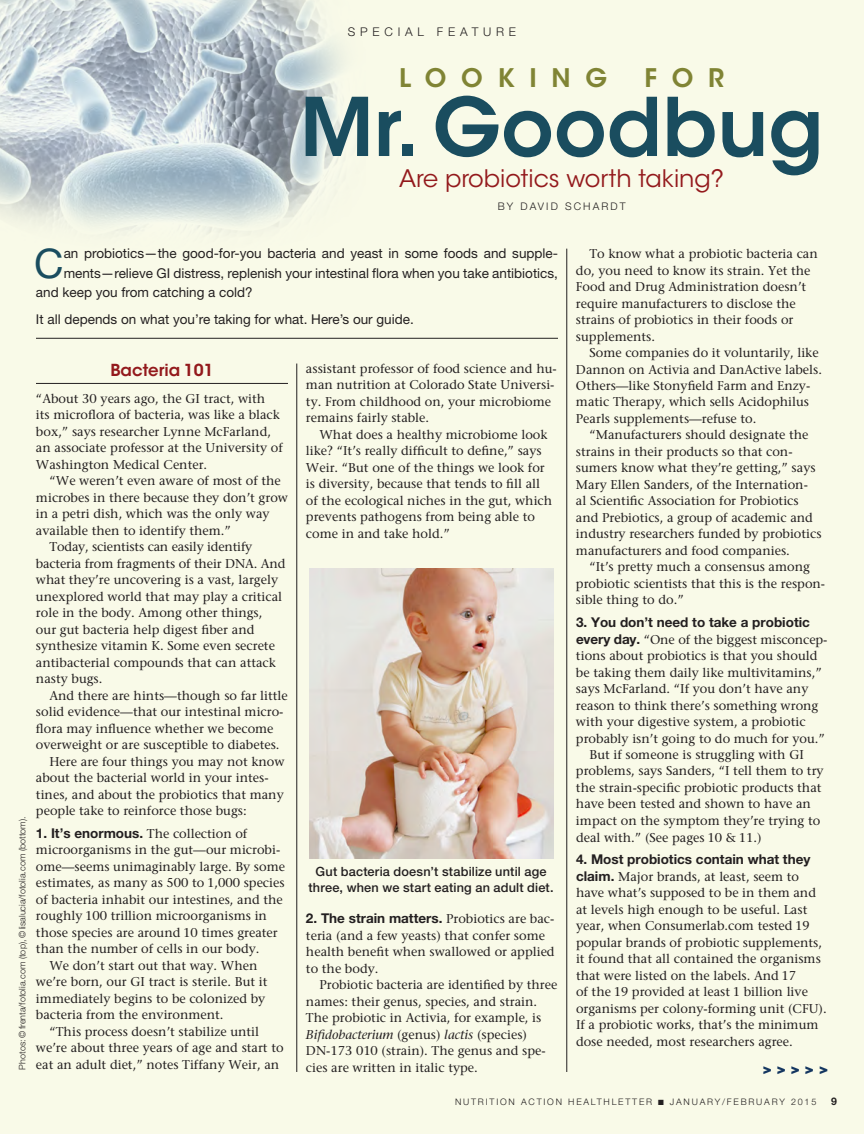
<style>
.page{position:relative;width:864px;height:1134px;background:#f9fae8}
.page>*{position:absolute;margin:0;border:0;box-sizing:border-box;transform-origin:0 0}
.SF_Main_Title{font:600 80.1px "ITC Avant Garde Std";color:#1a4d5f}
.SF_Intro_Para_1{font:40.8px "Helvetica Neue LT Std";color:#1a4d5f}
.SF_Main_Title-2{font:600 25.5px "ITC Avant Garde Std";letter-spacing:.58em;color:#808434}
.SF_Main_Deck{font:24px "ITC Avant Garde Std";color:#93191c}
.SF_Subhead{font:600 16.5px "ITC Avant Garde Std";color:#93191c}
.t1{font:900 15px "Helvetica Neue LT Std";color:#143660}
.SF_Intro_Para_1-2{font:13.5px "Helvetica Neue LT Std";color:#231f20}
.SF_serif_text_2{font:700 13.5px "Helvetica Neue LT Std";color:#231f20}
.SF_Intro_Para_2{font:13.5px "Helvetica Neue LT Std";color:#231f20}
.SF_serif_text_2-2{font:500 12.75px/16.5px "Stone Serif Std";color:#231f20}
.SF_serif_text_1{font:500 12.75px/16.5px "Stone Serif Std";color:#231f20}
.SF_Caption{font:500 12.75px/15.8px "Helvetica Neue LT Std";letter-spacing:.015em;color:#231f20;text-align:center}
.t2{font:300 12px "Helvetica Neue LT Std";letter-spacing:.4em;color:#231f20}
.SF_BYLINE{font:300 10.5px "Helvetica Neue LT Std";letter-spacing:.2em;color:#231f20}
.t3{font:700 10.5px "Helvetica Neue LT Std";color:#231f20}
.BN_Credit{font:300 9px "Helvetica Neue LT Std";color:#231f20}
.BN_Credit-2{font:300 9px "Helvetica Neue LT Std";letter-spacing:.2em;color:#231f20}
.s1{font-family:"Stone Serif Std";font-weight:500;font-size:12.75px}
.s2{font-style:italic}
.s3{font-family:"Helvetica Neue LT Std";font-weight:700;font-size:13.5px}
</style>
<div class="page">
<img style="left:0;top:0;width:343px;height:233px">
<hr style="left:297px;top:364px;width:1px;height:708px;background:#231f20">
<hr style="left:567px;top:249px;width:1px;height:823px;background:#231f20">
<hr style="left:36px;top:383px;width:252px;height:1px;background:#231f20">
<hr style="left:36px;top:338px;width:522px;height:1px;background:#231f20">
<img style="left:310px;top:568px;width:244px;height:291px">
<p class="t2" style="left:348px;top:24px;width:170px">SPECIAL FEATURE</p>
<p class="SF_Main_Title-2" style="left:399px;top:62px;width:209px">LOOKING</p>
<p class="SF_Main_Title-2" style="left:644px;top:62px;width:81px">FOR</p>
<p class="SF_Main_Title" style="left:300px;top:76px;width:525px">Mr. Goodbug</p>
<p class="SF_Main_Deck" style="left:399px;top:164px;width:327px">Are probiotics worth taking?</p>
<p class="SF_BYLINE" style="left:498px;top:200px;width:129px">BY DAVID SCHARDT</p>
<p class="SF_Intro_Para_1" style="left:34px;top:239px;width:31px">C</p>
<p class="SF_Intro_Para_1-2" style="left:64px;top:245px;width:496px">an probiotics—the good-for-you bacteria and yeast in some foods and supple-</p>
<p class="SF_Intro_Para_1-2" style="left:64px;top:265px;width:496px">ments—relieve GI distress, replenish your intestinal flora when you take antibiotics,</p>
<p class="SF_Intro_Para_1-2" style="left:36px;top:284px;width:218px">and keep you from catching a cold?</p>
<p class="SF_Intro_Para_2" style="left:36px;top:311px;width:379px">It all depends on what you’re taking for what. Here’s our guide.</p>
<p class="BN_Credit" style="left:17px;top:1070px;width:254px;rotate:-90deg">Photos: © frenta/fotolia.com (top), © lisalucia/fotolia.com (bottom).</p>
<p class="SF_Subhead" style="left:110px;top:359px;width:105px">Bacteria 101</p>
<p class="SF_serif_text_1" style="left:36px;top:390px;width:248px">“About 30 years ago, the GI tract, with<br>its microflora of bacteria, was like a black box,” says researcher Lynne McFarland, an associate professor at the University of Washington Medical Center.</p>
<p class="SF_serif_text_2-2" style="left:36px;top:473px;width:254px;text-indent:14px">“We weren’t even aware of most of the microbes in there because they don’t grow in a petri dish, which was the only way available then to identify them.”</p>
<p class="SF_serif_text_2-2" style="left:36px;top:539px;width:251px;text-indent:14px">Today, scientists can easily identify bacteria from fragments of their DNA. And what they’re uncovering is a vast, largely unexplored world that may play a critical role in the body. Among other things, our gut bacteria help digest fiber and synthesize vitamin K. Some even secrete antibacterial compounds that can attack nasty bugs.</p>
<p class="SF_serif_text_2-2" style="left:36px;top:687px;width:253px;text-indent:14px">And there are hints—though so far little solid evidence—that our intestinal micro&shy;flora may influence whether we become overweight or are susceptible to diabetes.</p>
<p class="SF_serif_text_2-2" style="left:36px;top:753px;width:250px;text-indent:14px">Here are four things you may not know about the bacterial world in your intes&shy;tines, and about the probiotics that many people take to reinforce those bugs:</p>
<p class="SF_serif_text_2" style="left:36px;top:825px;width:213px">1. It’s enormous. <span class="s1">The collection of</span></p>
<p class="SF_serif_text_2-2" style="left:36px;top:842px;width:251px">microorganisms in the gut—our microbi&shy;ome—seems unimaginably large. By some estimates, as many as 500 to 1,000 species of bacteria inhabit our intestines, and the roughly 100 trillion microorganisms in those species are around 10 times greater than the number of cells in our body.</p>
<p class="SF_serif_text_2-2" style="left:36px;top:957px;width:233px;text-indent:14px">We don’t start out that way. When we’re born, our GI tract is sterile. But it immediately begins to be colonized by bacteria from the environment.</p>
<p class="SF_serif_text_2-2" style="left:36px;top:1023px;width:249px;text-indent:14px">“This process doesn’t stabilize until we’re about three years of age and start to eat an adult diet,” notes Tiffany Weir, an</p>
<p class="SF_serif_text_2-2" style="left:306px;top:360px;width:252px">assistant professor of food science and hu&shy;man nutrition at Colorado State Universi&shy;ty. From childhood on, your microbiome remains fairly stable.</p>
<p class="SF_serif_text_2-2" style="left:306px;top:426px;width:248px;text-indent:14px">What does a healthy microbiome look like? “It’s really difficult to define,” says Weir. “But one of the things we look for is diversity, because that tends to fill all of the ecological niches in the gut, which prevents pathogens from being able to come in and take hold.”</p>
<p class="SF_Caption" style="left:309px;top:863px;width:247px">Gut bacteria doesn’t stabilize until age three, when we start eating an adult diet.</p>
<p class="SF_serif_text_2" style="left:306px;top:910px;width:250px">2. The strain matters. <span class="s1">Probiotics are bac-</span></p>
<p class="SF_serif_text_2-2" style="left:306px;top:927px;width:250px">teria (and a few yeasts) that confer some health benefit when swallowed or applied to the body.</p>
<p class="SF_serif_text_2-2" style="left:306px;top:977px;width:253px;text-indent:14px">Probiotic bacteria are identified by three names: their genus, species, and strain.<br>The probiotic in Activia, for example, is <span class="s2">Bifidobacterium</span> (genus) <span class="s2">lactis</span> (species)<br>DN-173 010 (strain). The genus and spe&shy;cies are written in italic type.</p>
<p class="SF_serif_text_2-2" style="left:576px;top:245px;width:243px;text-indent:14px">To know what a probiotic bacteria can do, you need to know its strain. Yet the Food and Drug Administration doesn’t require manufacturers to disclose the strains of probiotics in their foods or supplements.</p>
<p class="SF_serif_text_2-2" style="left:576px;top:344px;width:248px;text-indent:14px">Some companies do it voluntarily, like Dannon on Activia and DanActive labels.<br>Others—like Stonyfield Farm and Enzy&shy;matic Therapy, which sells Acidophilus Pearls supplements—refuse to.</p>
<p class="SF_serif_text_2-2" style="left:576px;top:427px;width:247px;text-indent:14px">“Manufacturers should designate the strains in their products so that con&shy;sumers know what they’re getting,” says Mary Ellen Sanders, of the Internation-<br>al Scientific Association for Probiotics and Prebiotics, a group of academic and industry researchers funded by probiotics manufacturers and food companies.</p>
<p class="SF_serif_text_2-2" style="left:576px;top:559px;width:251px;text-indent:14px">“It’s pretty much a consensus among probiotic scientists that this is the respon&shy;sible thing to do.”</p>
<p class="SF_serif_text_2" style="left:576px;top:614px;width:236px">3. You don’t need to take a probiotic</p>
<p class="SF_serif_text_2-2" style="left:576px;top:631px;width:253px"><span class="s3">every day.</span> “One of the biggest misconcep&shy;tions about probiotics is that you should be taking them daily like multivitamins,” says McFarland. “If you don’t have any reason to think there’s something wrong with your digestive system, a probiotic probably isn’t going to do much for you.”</p>
<p class="SF_serif_text_2-2" style="left:576px;top:746px;width:249px;text-indent:14px">But if someone is struggling with GI problems, says Sanders, “I tell them to try the strain-specific probiotic products that have been tested and shown to have an impact on the symptom they’re trying to deal with.” (See pages 10 &amp; 11.)</p>
<p class="SF_serif_text_2" style="left:576px;top:851px;width:236px">4. Most probiotics contain what they</p>
<p class="SF_serif_text_2-2" style="left:576px;top:868px;width:252px"><span class="s3">claim.</span> Major brands, at least, seem to have what’s supposed to be in them and at levels high enough to be useful. Last year, when Consumerlab.com tested 19 popular brands of probiotic supplements, it found that all contained the organisms that were listed on the labels. And 17<br>of the 19 provided at least 1 billion live organisms per colony-forming unit (CFU).<br>If a probiotic works, that’s the minimum dose needed, most researchers agree.</p>
<p class="t1" style="left:763px;top:1060px;width:67px">&gt; &gt; &gt; &gt; &gt;</p>
<p class="BN_Credit-2" style="left:455px;top:1097px;width:363px">NUTRITION ACTION HEALTHLETTER ■ JANUARY/FEBRUARY 2015</p>
<p class="t3" style="left:831px;top:1095px;width:7px">9</p>
</div>
